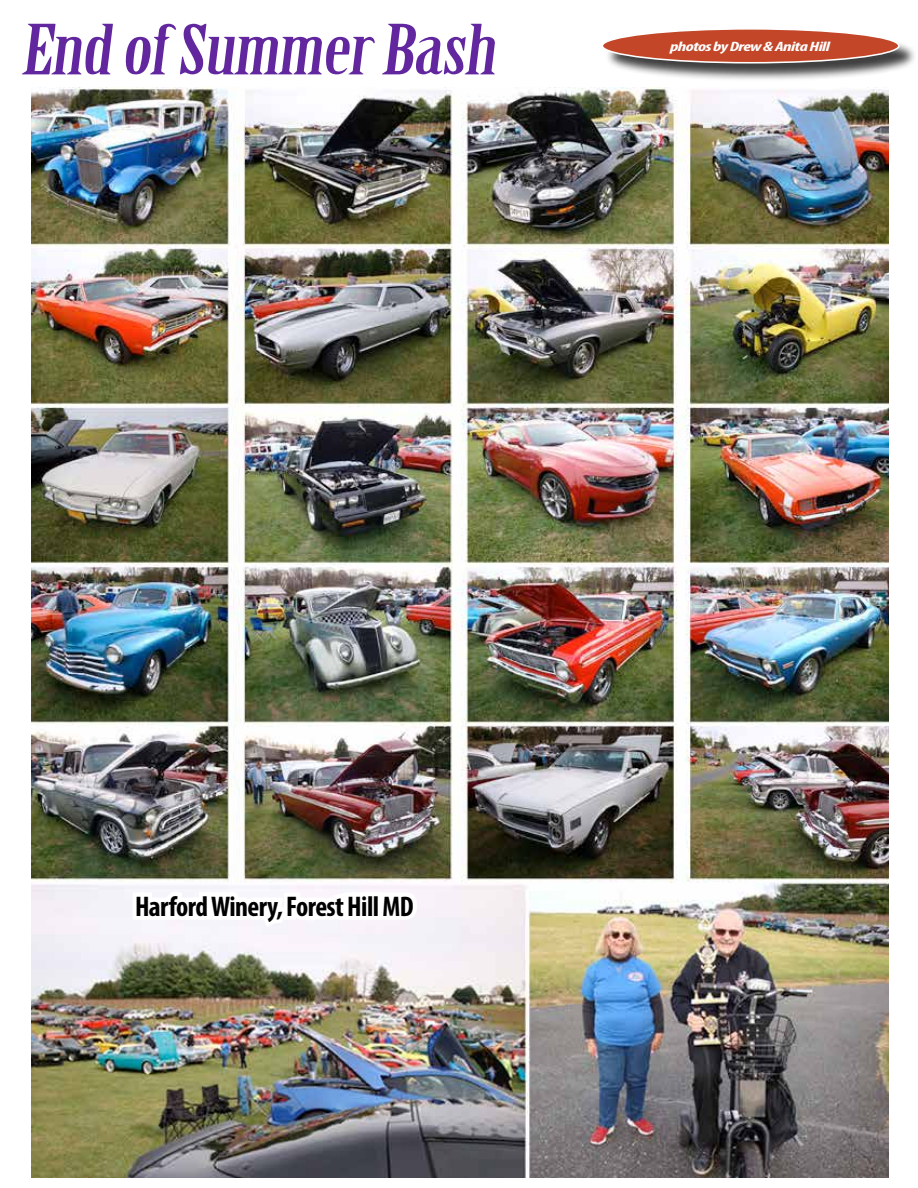
<style>
.page{position:relative;width:918px;height:1188px;background:#fff}
.page>*{position:absolute;margin:0;border:0;box-sizing:border-box;transform-origin:0 0}
.t1{font:67.5px "Birch Std";color:#62269e;scale:1.5 1}
.t2{font:700 condensed 28.5px "Myriad Pro";letter-spacing:-.02em;color:#000}
.t3{font:italic 700 condensed 13.65px "Myriad Pro";letter-spacing:-.03em;color:#fff;scale:1.42 1}
</style>
<div class="page">
<img style="left:31px;top:88px;width:858px;height:1089px">
<div style="left:604px;top:30px;width:314px;height:52px;background:#000;opacity:.75"></div>
<div style="left:602px;top:29px;width:297px;height:34px;background:#c34628;border-radius:50%"></div>
<div style="left:602px;top:28px;width:298px;height:36px;border:2px solid #fff;border-radius:50%"></div>
<img style="left:129px;top:754px;width:239px;height:337px">
<div style="left:358px;top:892px;width:12px;height:12px;border:8px solid #fff;border-radius:50%"></div>
<img style="left:375px;top:886px;width:46px;height:147px">
<h1 class="t1" style="left:21px;top:12px;width:325px">End of Summer Bash</h1>
<p class="t3" style="left:670px;top:38px;width:114px">photos by Drew &amp; Anita Hill</p>
<p class="t2" style="left:135px;top:888px;width:280px">Harford Winery, Forest Hill MD</p>
</div>
